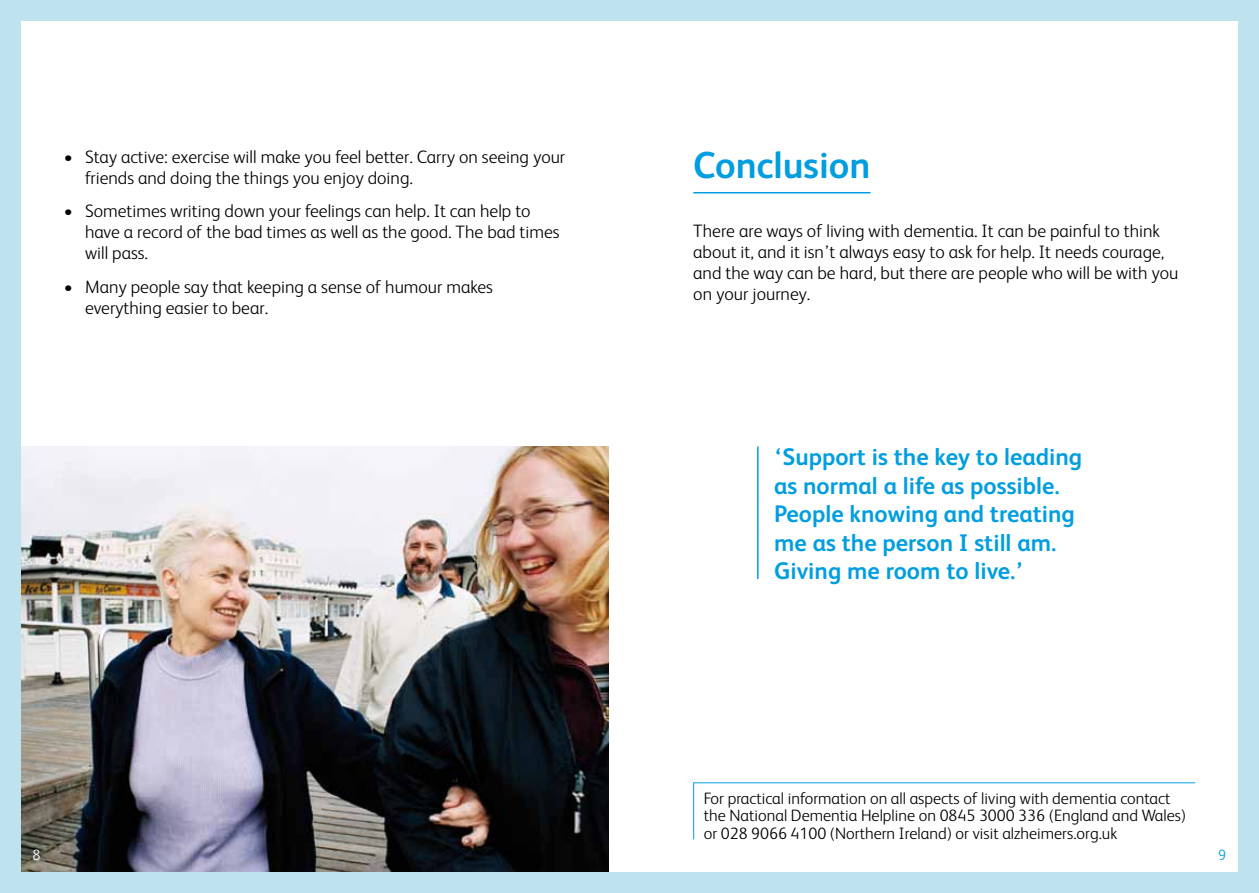
<style>
.page{position:relative;width:1259px;height:893px;background:#fff}
.page>*{position:absolute;margin:0;border:0;box-sizing:border-box;transform-origin:0 0}
.t1{font:700 37.5px "FS Albert";color:#009ee0}
.t2{font:700 24px/28.5px "FS Albert";color:#009ee0}
.t3{font:300 18px/21px "FS Albert";color:#000}
.t4{font:300 16.5px/17.9px "FS Albert";color:#000}
.t5{font:300 15px "FS Albert";color:#009ee0}
.t6{font:300 15px "FS Albert";color:#fff}
</style>
<div class="page">
<div style="left:629px;top:0;width:630px;height:893px;background:#bee3ee"></div>
<div style="left:629px;top:21px;width:608px;height:851px;background:#fff"></div>
<div style="left:0;top:0;width:630px;height:893px;background:#bee3ee"></div>
<div style="left:21px;top:21px;width:609px;height:851px;background:#fff"></div>
<img style="left:21px;top:446px;width:587px;height:426px">
<hr style="left:757px;top:446px;width:1px;height:133px;background:#009ee0">
<hr style="left:693px;top:192px;width:177px;height:1px;background:#009ee0">
<svg style="left:693px;top:782px;width:503px;height:58px"></svg>
<p class="t3" style="left:85px;top:146px;width:482px;text-indent:-21px">• Stay active: exercise will make you feel better. Carry on seeing your friends and doing the things you enjoy doing.</p>
<p class="t3" style="left:85px;top:200px;width:476px;text-indent:-21px">• Sometimes writing down your feelings can help. It can help to have a record of the bad times as well as the good. The bad times will pass.</p>
<p class="t3" style="left:85px;top:276px;width:409px;text-indent:-21px">• Many people say that keeping a sense of humour makes everything easier to bear.</p>
<p class="t6" style="left:33px;top:846px;width:10px">8</p>
<h1 class="t1" style="left:693px;top:143px;width:179px">Conclusion</h1>
<p class="t3" style="left:693px;top:220px;width:486px">There are ways of living with dementia. It can be painful to think about it, and it isn’t always easy to ask for help. It needs courage, and the way can be hard, but there are people who will be with you on your journey.</p>
<h2 class="t2" style="left:774px;top:443px;width:310px">‘Support is the key to leading as normal a life as possible.<br>People knowing and treating me as the person I still am.<br>Giving me room to live.’</h2>
<p class="t4" style="left:704px;top:789px;width:484px">For practical information on all aspects of living with dementia contact the National Dementia Helpline on 0845 3000 336 (England and Wales) or 028 9066 4100 (Northern Ireland) or visit alzheimers.org.uk</p>
<p class="t5" style="left:1218px;top:846px;width:10px">9</p>
</div>
